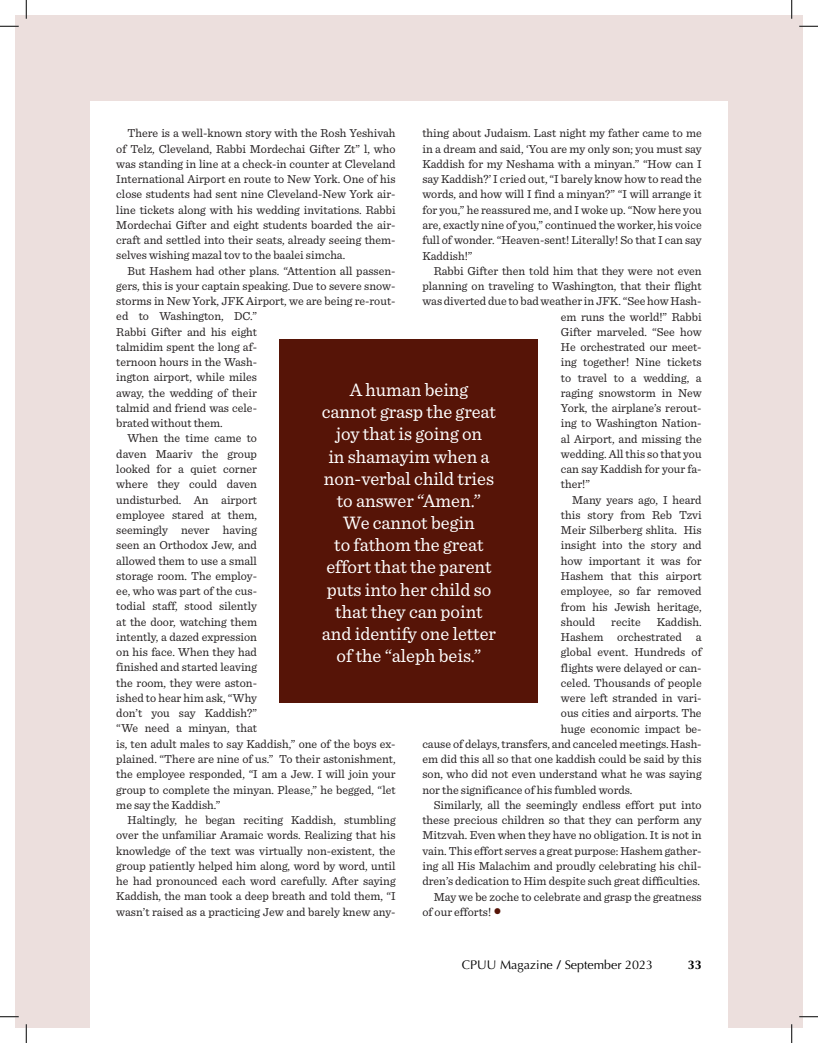
<style>
.page{position:relative;width:818px;height:1043px;background:#fff}
.page>*{position:absolute;margin:0;border:0;box-sizing:border-box;transform-origin:0 0}
.t1{font:18.88px/22.1px "Sentinel";color:#fff;text-align:center}
.t2{font:12.5px "Optima";color:#000001}
.t3{font:700 12.5px "Optima";color:#000001}
.t4{font:12.12px/15.2px "Sentinel";color:#231f20;text-align:justify}
.s1{font-family:"Helvetica";font-size:13.75px;color:#561407}
.s2{font-weight:700}
</style>
<div class="page">
<div style="left:15px;top:15px;width:787px;height:1013px;background:#ecdfdd"></div>
<div style="left:90px;top:102px;width:637px;height:926px;background:#fff"></div>
<div style="left:279px;top:339px;width:259px;height:364px;background:#561407"></div>
<svg style="left:0;top:26px;width:19px;height:1px"></svg>
<svg style="left:799px;top:26px;width:19px;height:1px"></svg>
<svg style="left:0;top:1016px;width:19px;height:1px"></svg>
<svg style="left:799px;top:1016px;width:19px;height:1px"></svg>
<svg style="left:26px;top:0;width:1px;height:19px"></svg>
<svg style="left:26px;top:1024px;width:1px;height:18px"></svg>
<svg style="left:791px;top:0;width:1px;height:19px"></svg>
<svg style="left:791px;top:1024px;width:1px;height:18px"></svg>
<p class="t4" style="left:116px;top:125px;width:281px;text-indent:11px">There is a well-known story with the Rosh Yeshivah of Telz, Cleveland, Rabbi Mordechai Gifter Zt” l, who was standing in line at a check-in counter at Cleveland International Airport en route to New York. One of his close students had sent nine Cleveland-New York air&shy;line tickets along with his wedding invitations. Rabbi Mordechai Gifter and eight students boarded the air&shy;craft and settled into their seats, already seeing them&shy;selves wishing mazal tov to the baalei simcha.</p>
<p class="t4" style="left:116px;top:262px;width:281px;text-align:left;text-indent:11px">But Hashem had other plans. “Attention all passen&shy;gers, this is your captain speaking. Due to severe snow&shy;storms in New York, JFK Airport, we are being re-rout&shy;ed to Washington, DC.”<br>Rabbi Gifter and his eight<br>talmidim spent the long af-<br>ternoon hours in the Wash-<br>ington airport, while miles<br>away, the wedding of their<br>talmid and friend was cele-<br>brated without them.</p>
<p class="t4" style="left:116px;top:430px;width:281px;text-align:left;text-indent:11px">When the time came to<br>daven Maariv the group<br>looked for a quiet corner<br>where they could daven<br>undisturbed. An airport<br>employee stared at them,<br>seemingly never having<br>seen an Orthodox Jew, and<br>allowed them to use a small<br>storage room. The employ-<br>ee, who was part of the cus-<br>todial staff, stood silently<br>at the door, watching them<br>intently, a dazed expression<br>on his face. When they had<br>finished and started leaving<br>the room, they were aston-<br>ished to hear him ask, “Why<br>don’t you say Kaddish?”<br>“We need a minyan, that<br>is, ten adult males to say Kaddish,” one of the boys ex&shy;plained. “There are nine of us.” To their astonishment, the employee responded, “I am a Jew. I will join your group to complete the minyan. Please,” he begged, “let me say the Kaddish.”</p>
<p class="t4" style="left:116px;top:811px;width:281px;text-indent:11px">Haltingly, he began reciting Kaddish, stumbling over the unfamiliar Aramaic words. Realizing that his knowledge of the text was virtually non-existent, the group patiently helped him along, word by word, until he had pronounced each word carefully. After saying Kaddish, the man took a deep breath and told them, “I wasn’t raised as a practicing Jew and barely knew any-</p>
<p class="t4" style="left:422px;top:125px;width:281px">thing about Judaism. Last night my father came to me in a dream and said, ‘You are my only son; you must say Kaddish for my Neshama with a minyan.” “How can I say Kaddish?’ I cried out, “I barely know how to read the words, and how will I find a minyan?” “I will arrange it for you,” he reassured me, and I woke up. “Now here you are, exactly nine of you,” continued the worker, his voice full of wonder. “Heaven-sent! Literally! So that I can say Kaddish!”</p>
<p class="t4" style="left:433px;top:262px;width:269px">Rabbi Gifter then told him that they were not even</p>
<p class="t4" style="left:422px;top:277px;width:281px">planning on traveling to Washington, that their flight</p>
<p class="t4" style="left:422px;top:293px;width:281px">was diverted due to bad weather in JFK. “See how Hash-</p>
<p class="t4" style="left:561px;top:308px;width:142px">em runs the world!” Rabbi</p>
<p class="t4" style="left:561px;top:323px;width:142px">Gifter marveled. “See how</p>
<p class="t4" style="left:561px;top:338px;width:142px">He orchestrated our meet-</p>
<p class="t4" style="left:561px;top:354px;width:142px">ing together! Nine tickets</p>
<p class="t4" style="left:561px;top:369px;width:142px">to travel to a wedding, a</p>
<p class="t4" style="left:561px;top:384px;width:142px">raging snowstorm in New</p>
<p class="t4" style="left:561px;top:400px;width:142px">York, the airplane’s rerout-</p>
<p class="t4" style="left:561px;top:415px;width:142px">ing to Washington Nation-</p>
<p class="t4" style="left:561px;top:430px;width:142px">al Airport, and missing the</p>
<p class="t4" style="left:561px;top:445px;width:142px">wedding. All this so that you</p>
<p class="t4" style="left:561px;top:461px;width:142px">can say Kaddish for your fa-</p>
<p class="t4" style="left:561px;top:476px;width:31px">ther!”</p>
<p class="t4" style="left:561px;top:491px;width:142px;text-indent:11px">Many years ago, I heard this story from Reb Tzvi Meir Silberberg shlita. His insight into the story and how important it was for Hashem that this airport employee, so far removed from his Jewish heritage, should</p>
<p class="t1" style="left:322px;top:377px;width:176px">A human being cannot grasp the great joy that is going on<br>in shamayim when a non-verbal child tries to answer “Amen.”<br>We cannot begin<br>to fathom the great effort that the parent puts into her child so that they can point and identify one letter of the “aleph beis.”</p>
<p class="t4" style="left:611px;top:613px;width:31px">recite</p>
<p class="t4" style="left:656px;top:613px;width:46px">Kaddish.</p>
<p class="t4" style="left:561px;top:628px;width:142px">Hashem orchestrated a</p>
<p class="t4" style="left:561px;top:644px;width:142px">global event. Hundreds of</p>
<p class="t4" style="left:561px;top:659px;width:142px">flights were delayed or can-</p>
<p class="t4" style="left:561px;top:674px;width:142px">celed. Thousands of people</p>
<p class="t4" style="left:561px;top:689px;width:142px">were left stranded in vari-</p>
<p class="t4" style="left:561px;top:705px;width:142px">ous cities and airports. The</p>
<p class="t4" style="left:561px;top:720px;width:142px">huge economic impact be-</p>
<p class="t4" style="left:422px;top:735px;width:281px">cause of delays, transfers, and canceled meetings. Hash-</p>
<p class="t4" style="left:422px;top:750px;width:281px">em did this all so that one kaddish could be said by this</p>
<p class="t4" style="left:422px;top:766px;width:281px">son, who did not even understand what he was saying</p>
<p class="t4" style="left:422px;top:781px;width:211px">nor the significance of his fumbled words.</p>
<p class="t4" style="left:422px;top:796px;width:281px;text-indent:11px">Similarly, all the seemingly endless effort put into these precious children so that they can perform any Mitzvah. Even when they have no obligation. It is not in vain. This effort serves a great purpose: Hashem gather&shy;ing all His Malachim and proudly celebrating his chil&shy;dren’s dedication to Him despite such great difficulties.</p>
<p class="t4" style="left:422px;top:888px;width:281px;text-indent:11px">May we be zoche to celebrate and grasp the greatness of our efforts! <span class="s1">●</span></p>
<p class="t2" style="left:462px;top:957px;width:193px">CPUU Magazine <span class="s2">/</span> September 2023</p>
<p class="t3" style="left:687px;top:957px;width:15px">33</p>
</div>
